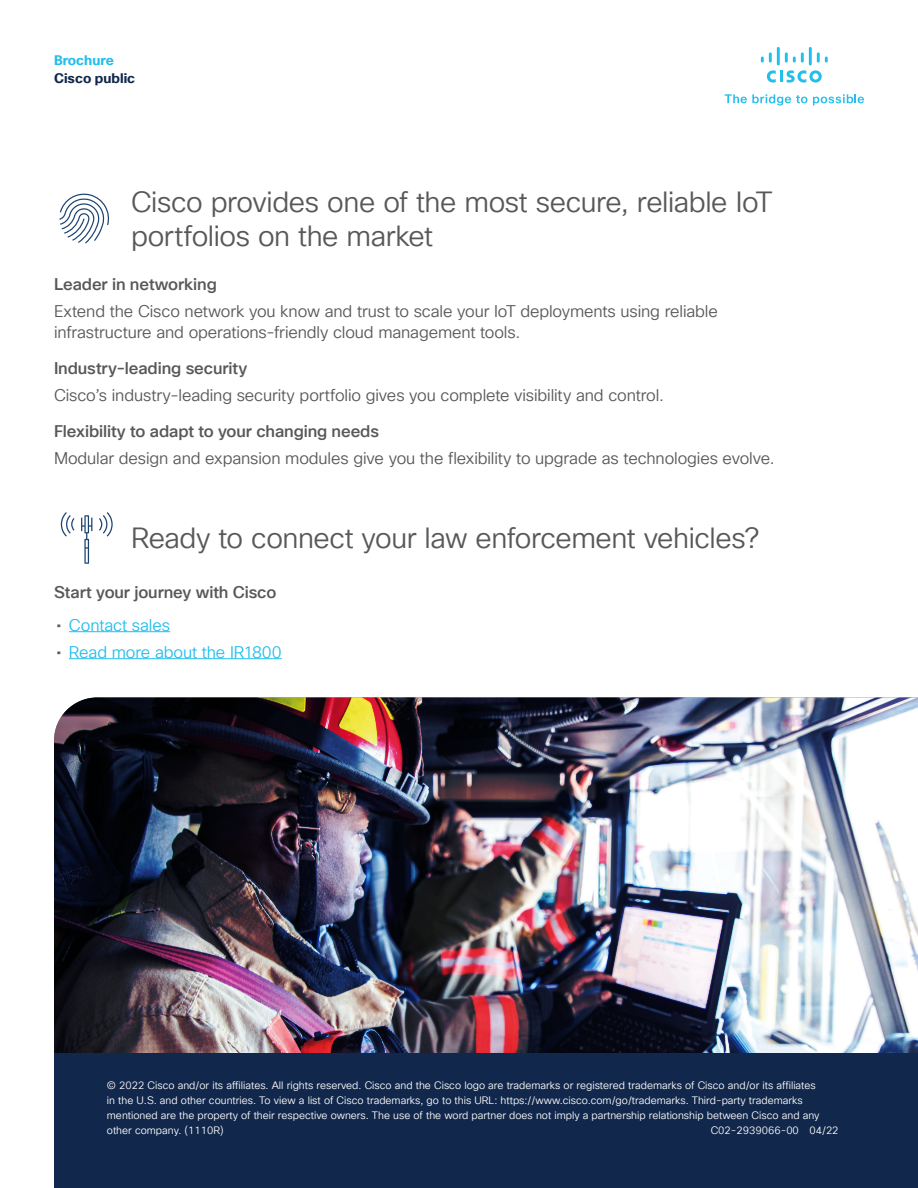
<style>
.page{position:relative;width:918px;height:1188px;background:#fff}
.page>*{position:absolute;margin:0;border:0;box-sizing:border-box;transform-origin:0 0}
.t1{font:28.5px/34.2px "Cisco Sans TT Light";letter-spacing:-.015em;color:#57585a}
.t2{font:16.5px/21px "Cisco Sans TT Light";letter-spacing:-.01em;color:#57585a}
.t3{font:500 16.5px "Cisco Sans TT";letter-spacing:-.005em;color:#57585a}
.t4{font:16.5px "Cisco Sans TT Light";letter-spacing:-.01em;color:#22beec}
.t5{font:700 13.5px "Cisco Sans TT";color:#11274b}
.t6{font:700 13.5px "Cisco Sans TT";color:#22beec}
.t7{font:10.5px/15px "Cisco Sans TT Light";color:#fff}
.s1{font-family:"Cisco Sans TT";color:#57585a}
</style>
<div class="page">
<svg style="left:725px;top:94px;width:82px;height:12px"></svg>
<svg style="left:813px;top:94px;width:51px;height:11px"></svg>
<svg style="left:767px;top:70px;width:55px;height:13px"></svg>
<svg style="left:761px;top:52px;width:11px;height:11px"></svg>
<hr style="left:777px;top:47px;width:3px;height:18px;background:#22beec">
<svg style="left:785px;top:52px;width:19px;height:11px"></svg>
<hr style="left:809px;top:47px;width:3px;height:18px;background:#22beec">
<svg style="left:817px;top:52px;width:11px;height:11px"></svg>
<img style="left:54px;top:697px;width:864px;height:356px">
<div style="left:55px;top:1054px;width:862px;height:133px;background:#11274b"></div>
<div style="left:54px;top:1053px;width:864px;height:135px;border:2px solid #11274b"></div>
<svg style="left:59px;top:193px;width:50px;height:51px"></svg>
<hr style="left:69px;top:631px;width:101px;height:1px;background:#22beec">
<hr style="left:69px;top:658px;width:213px;height:1px;background:#22beec">
<svg style="left:61px;top:512px;width:14px;height:25px"></svg>
<svg style="left:99px;top:512px;width:14px;height:25px"></svg>
<svg style="left:81px;top:515px;width:11px;height:49px"></svg>
<p class="t6" style="left:54px;top:51px;width:61px">Brochure</p>
<p class="t5" style="left:54px;top:69px;width:83px">Cisco public</p>
<h1 class="t1" style="left:131px;top:186px;width:643px">Cisco provides one of the most secure, reliable IoT portfolios on the market</h1>
<h2 class="t3" style="left:54px;top:273px;width:164px">Leader in networking</h2>
<h2 class="t2" style="left:54px;top:301px;width:666px">Extend the Cisco network you know and trust to scale your IoT deployments using reliable infrastructure and operations-friendly cloud management tools.</h2>
<h2 class="t3" style="left:54px;top:357px;width:195px">Industry-leading security</h2>
<h2 class="t2" style="left:54px;top:385px;width:611px">Cisco’s industry-leading security portfolio gives you complete visibility and control.</h2>
<h2 class="t3" style="left:54px;top:420px;width:327px">Flexibility to adapt to your changing needs</h2>
<h2 class="t2" style="left:54px;top:448px;width:722px">Modular design and expansion modules give you the flexibility to upgrade as technologies evolve.</h2>
<h1 class="t1" style="left:131px;top:521px;width:630px">Ready to connect your law enforcement vehicles?</h1>
<h2 class="t3" style="left:54px;top:581px;width:224px">Start your journey with Cisco</h2>
<h2 class="t4" style="left:56px;top:614px;width:115px"><span class="s1">•</span> Contact sales</h2>
<h2 class="t4" style="left:56px;top:641px;width:227px"><span class="s1">•</span> Read more about the IR1800</h2>
<p class="t7" style="left:107px;top:1078px;width:714px">© 2022 Cisco and/or its affiliates. All rights reserved. Cisco and the Cisco logo are trademarks or registered trademarks of Cisco and/or its affiliates in the U.S. and other countries. To view a list of Cisco trademarks, go to this URL: https://www.cisco.com/go/trademarks. Third-party trademarks mentioned are the property of their respective owners. The use of the word partner does not imply a partnership relationship between Cisco and any other company. (1110R)</p>
<p class="t7" style="left:711px;top:1123px;width:129px">C02-2939066-00 04/22</p>
</div>
